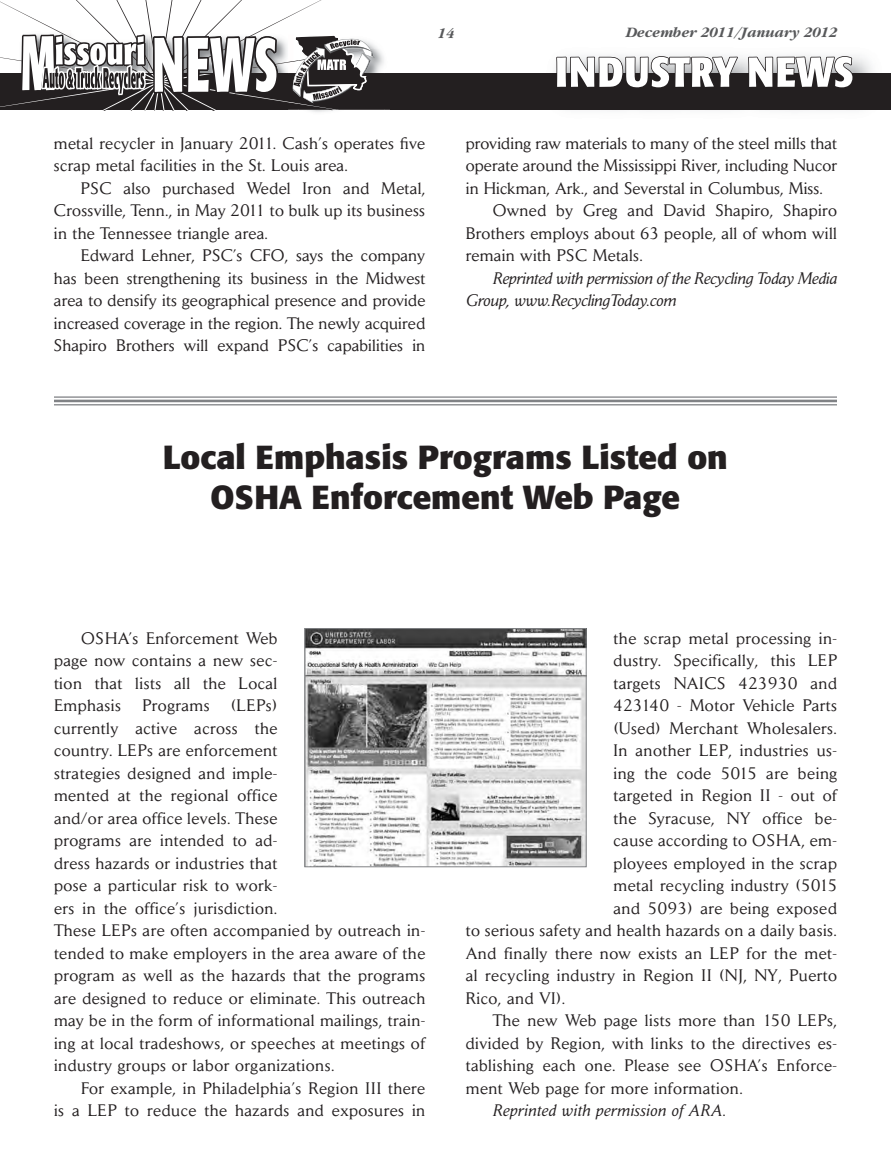
<style>
.page{position:relative;width:891px;height:1161px;background:#fff}
.page>*{position:absolute;margin:0;border:0;box-sizing:border-box;transform-origin:0 0}
.t1{font:700 33px/39.6px "Formata";color:#231f20;text-align:center}
.t2{font:16.5px/22.5px "Daily News";letter-spacing:.03em;color:#231f20;text-align:justify}
.t3{font:16.5px "Daily News";letter-spacing:.01em;color:#231f20}
.t4{font:italic 16.5px/22.5px "Daily News";color:#231f20}
.t5{font:italic 16.5px "Daily News";letter-spacing:.03em;color:#231f20}
.t6{font:italic 700 15px "Garamond";color:#58595b}
</style>
<div class="page">
<svg style="left:0;top:0;width:322px;height:30px"></svg>
<div style="left:0;top:73px;width:891px;height:37px;background:#231f20"></div>
<img style="left:312px;top:46px;width:72px;height:66px">
<img style="left:375px;top:48px;width:3px;height:14px">
<img style="left:375px;top:73px;width:10px;height:37px">
<svg style="left:0;top:30px;width:375px;height:81px"></svg>
<svg style="left:556px;top:56px;width:182px;height:32px"></svg>
<svg style="left:748px;top:56px;width:105px;height:32px"></svg>
<img style="left:306px;top:630px;width:279px;height:235px">
<div style="left:304px;top:628px;width:283px;height:239px;border:1px solid #808285"></div>
<hr style="left:54px;top:396px;width:783px;height:2px;background:#808285">
<hr style="left:54px;top:400px;width:783px;height:2px;background:#808285">
<hr style="left:54px;top:404px;width:783px;height:1px;background:#808285">
<p class="t6" style="left:437px;top:25px;width:18px">14</p>
<p class="t6" style="left:625px;top:24px;width:213px">December 2011/January 2012</p>
<p class="t2" style="left:54px;top:131px;width:373px">metal recycler in January 2011. Cash’s operates five scrap metal facilities in the St. Louis area.</p>
<p class="t2" style="left:54px;top:176px;width:373px;text-indent:27px">PSC also purchased Wedel Iron and Metal, Crossville, Tenn., in May 2011 to bulk up its business in the Tennessee triangle area.</p>
<p class="t2" style="left:54px;top:244px;width:373px;text-indent:27px">Edward Lehner, PSC’s CFO, says the company has been strengthening its business in the Midwest area to densify its geographical presence and provide increased coverage in the region. The newly acquired Shapiro Brothers will expand PSC’s capabilities in</p>
<p class="t3" style="left:466px;top:133px;width:373px">providing raw materials to many of the steel mills that</p>
<p class="t3" style="left:466px;top:155px;width:373px">operate around the Mississippi River, including Nucor</p>
<p class="t3" style="left:466px;top:178px;width:359px">in Hickman, Ark., and Severstal in Columbus, Miss.</p>
<p class="t2" style="left:493px;top:199px;width:346px">Owned by Greg and David Shapiro, Shapiro</p>
<p class="t2" style="left:466px;top:221px;width:373px">Brothers employs about 63 people, all of whom will</p>
<p class="t2" style="left:466px;top:244px;width:179px">remain with PSC Metals.</p>
<p class="t4" style="left:466px;top:267px;width:373px;text-indent:27px">Reprinted with permission of the Recycling Today Media<br>Group, www.RecyclingToday.com</p>
<h1 class="t1" style="left:163px;top:437px;width:567px">Local Emphasis Programs Listed on<br>OSHA Enforcement Web Page</h1>
<p class="t2" style="left:54px;top:626px;width:225px;text-indent:27px">OSHA’s Enforcement Web page now contains a new sec&shy;tion that lists all the Local Emphasis</p>
<p class="t2" style="left:54px;top:694px;width:373px;text-align:left;text-indent:177px">(LEPs)<br>currently active across the<br>country. LEPs are enforcement<br>strategies designed and imple-<br>mented at the regional office<br>and/or area office levels. These<br>programs are intended to ad-<br>dress hazards or industries that<br>pose a particular risk to work-<br>ers in the office’s jurisdiction.<br>These LEPs are often accompanied by outreach in&shy;tended to make employers in the area aware of the program as well as the hazards that the programs are designed to reduce or eliminate. This outreach may be in the form of informational mailings, train&shy;ing at local tradeshows, or speeches at meetings of industry groups or labor organizations.</p>
<p class="t2" style="left:54px;top:1077px;width:373px;text-align:right">For example, in Philadelphia’s Region III there<br>is a LEP to reduce the hazards and exposures in</p>
<p class="t2" style="left:142px;top:694px;width:69px">Programs</p>
<p class="t2" style="left:614px;top:627px;width:225px">the scrap metal processing in-</p>
<p class="t2" style="left:614px;top:649px;width:225px">dustry. Specifically, this LEP</p>
<p class="t2" style="left:614px;top:672px;width:225px">targets NAICS 423930 and</p>
<p class="t2" style="left:614px;top:694px;width:225px">423140 - Motor Vehicle Parts</p>
<p class="t2" style="left:614px;top:717px;width:225px">(Used) Merchant Wholesalers.</p>
<p class="t2" style="left:614px;top:739px;width:225px">In another LEP, industries us-</p>
<p class="t2" style="left:614px;top:762px;width:225px">ing the code 5015 are being</p>
<p class="t2" style="left:614px;top:784px;width:225px">targeted in Region II - out of</p>
<p class="t2" style="left:614px;top:807px;width:225px">the Syracuse, NY office be-</p>
<p class="t2" style="left:614px;top:829px;width:225px">cause according to OSHA, em-</p>
<p class="t2" style="left:614px;top:852px;width:225px">ployees employed in the scrap</p>
<p class="t2" style="left:614px;top:874px;width:225px">metal recycling industry (5015</p>
<p class="t2" style="left:614px;top:897px;width:225px">and 5093) are being exposed</p>
<p class="t2" style="left:466px;top:919px;width:373px">to serious safety and health hazards on a daily basis.</p>
<p class="t2" style="left:466px;top:942px;width:373px">And finally there now exists an LEP for the met-</p>
<p class="t2" style="left:466px;top:964px;width:373px">al recycling industry in Region II (NJ, NY, Puerto</p>
<p class="t2" style="left:466px;top:987px;width:101px">Rico, and VI).</p>
<p class="t2" style="left:493px;top:1009px;width:346px">The new Web page lists more than 150 LEPs,</p>
<p class="t2" style="left:466px;top:1032px;width:373px">divided by Region, with links to the directives es-</p>
<p class="t2" style="left:466px;top:1054px;width:373px">tablishing each one. Please see OSHA’s Enforce-</p>
<p class="t2" style="left:466px;top:1077px;width:279px">ment Web page for more information.</p>
<p class="t5" style="left:493px;top:1101px;width:235px">Reprinted with permission of ARA.</p>
</div>
